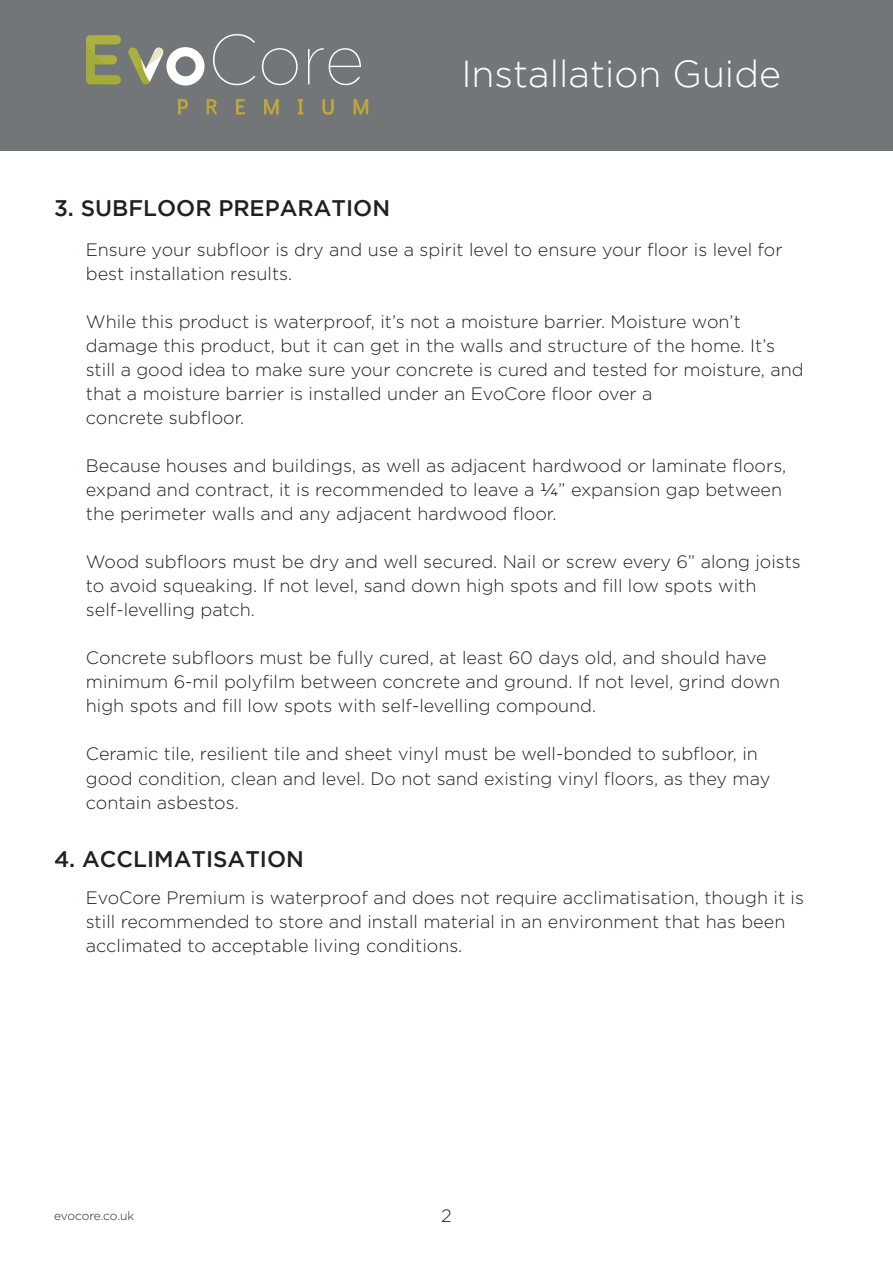
<style>
.page{position:relative;width:893px;height:1263px;background:#fff}
.page>*{position:absolute;margin:0;border:0;box-sizing:border-box;transform-origin:0 0}
.t1{font:300 37.5px "Gotham";color:#fff}
.t2{font:500 22.5px "Gotham";color:#231f20}
.t3{font:300 18px/24px "Gotham";color:#231f20}
.t4{font:300 18px "Gotham";color:#231f20}
.t5{font:300 12px "Gotham";letter-spacing:-.015em;color:#231f20}
.s1{font-family:"Montserrat";font-weight:400}
</style>
<div class="page">
<div style="left:0;top:0;width:893px;height:151px;background:#727678"></div>
<svg style="left:86px;top:35px;width:35px;height:49px"></svg>
<svg style="left:128px;top:47px;width:77px;height:39px"></svg>
<svg style="left:213px;top:34px;width:42px;height:51px"></svg>
<svg style="left:262px;top:48px;width:36px;height:37px"></svg>
<svg style="left:308px;top:48px;width:53px;height:37px"></svg>
<svg style="left:178px;top:99px;width:10px;height:15px"></svg>
<svg style="left:207px;top:99px;width:10px;height:15px"></svg>
<svg style="left:236px;top:99px;width:9px;height:15px"></svg>
<svg style="left:264px;top:99px;width:15px;height:15px"></svg>
<svg style="left:298px;top:99px;width:5px;height:15px"></svg>
<svg style="left:323px;top:99px;width:11px;height:16px"></svg>
<svg style="left:354px;top:99px;width:14px;height:15px"></svg>
<p class="t1" style="left:461px;top:53px;width:321px">Installation Guide</p>
<p class="t2" style="left:54px;top:196px;width:338px">3. SUBFLOOR PREPARATION</p>
<p class="t3" style="left:86px;top:238px;width:698px">Ensure your subfloor is dry and use a spirit level to ensure your floor is level for best installation results.</p>
<p class="t3" style="left:86px;top:310px;width:719px">While this product is waterproof, it’s not a moisture barrier. Moisture won’t damage this product, but it can get in the walls and structure of the home. It’s still a good idea to make sure your concrete is cured and tested for moisture, and that a moisture barrier is installed under an EvoCore floor over a<br>concrete subfloor.</p>
<p class="t3" style="left:86px;top:454px;width:702px">Because houses and buildings, as well as adjacent hardwood or laminate floors, expand and contract, it is recommended to leave a <span class="s1">¼</span>” expansion gap between the perimeter walls and any adjacent hardwood floor.</p>
<p class="t3" style="left:86px;top:550px;width:716px">Wood subfloors must be dry and well secured. Nail or screw every 6” along joists to avoid squeaking. If not level, sand down high spots and fill low spots with self-levelling patch.</p>
<p class="t3" style="left:86px;top:646px;width:696px">Concrete subfloors must be fully cured, at least 60 days old, and should have minimum 6-mil polyfilm between concrete and ground. If not level, grind down high spots and fill low spots with self-levelling compound.</p>
<p class="t3" style="left:86px;top:742px;width:686px">Ceramic tile, resilient tile and sheet vinyl must be well-bonded to subfloor, in good condition, clean and level. Do not sand existing vinyl floors, as they may contain asbestos.</p>
<p class="t2" style="left:54px;top:846px;width:251px">4. ACCLIMATISATION</p>
<p class="t3" style="left:86px;top:885px;width:720px">EvoCore Premium is waterproof and does not require acclimatisation, though it is still recommended to store and install material in an environment that has been acclimated to acceptable living conditions.</p>
<p class="t5" style="left:54px;top:1209px;width:82px">evocore.co.uk</p>
<p class="t4" style="left:441px;top:1206px;width:12px">2</p>
</div>
